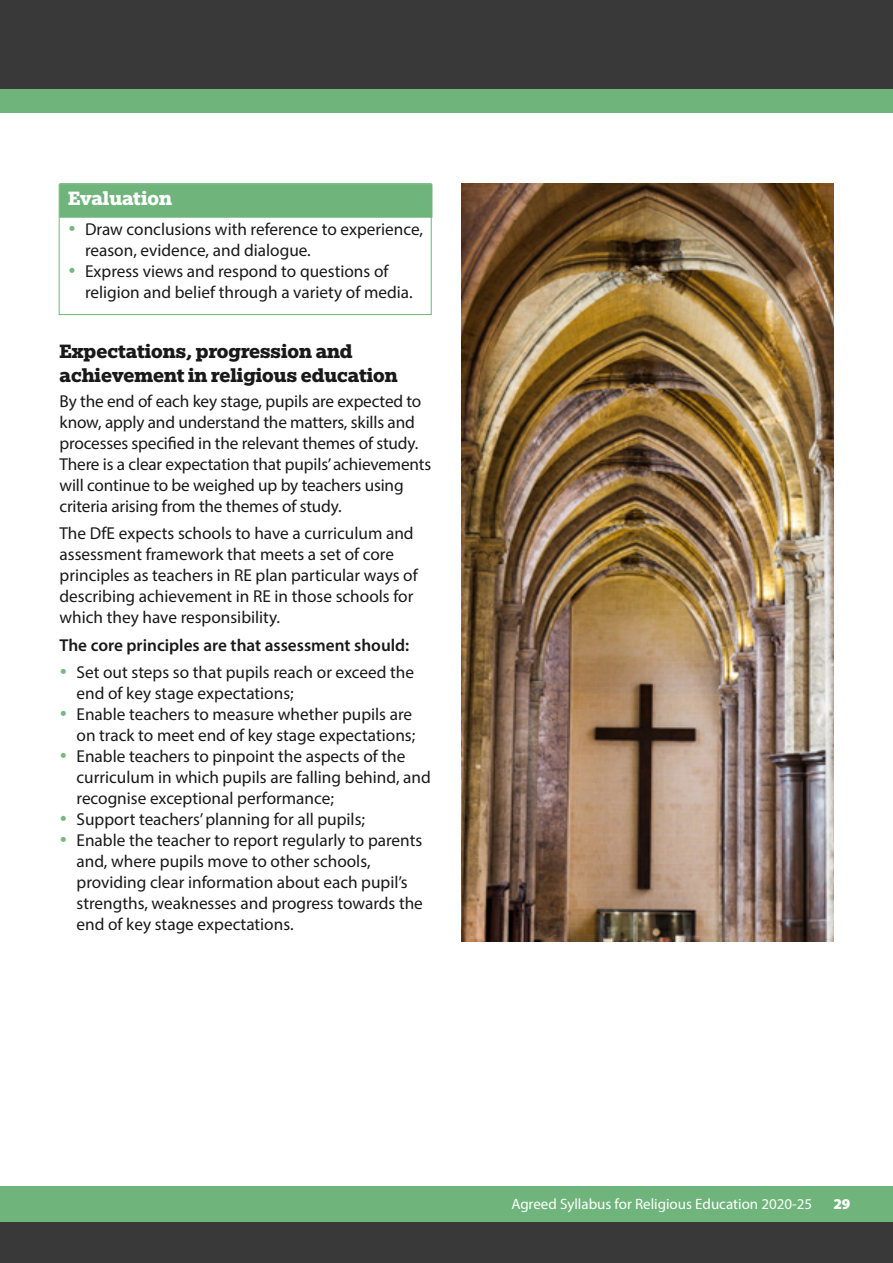
<style>
.page{position:relative;width:893px;height:1263px;background:#fff}
.page>*{position:absolute;margin:0;border:0;box-sizing:border-box;transform-origin:0 0}
.Egyptian_Slate_H4{font:700 21px/24px "Egyptian Slate Pro";color:#191919}
.table_heads_rules{font:700 21px "Egyptian Slate Pro";color:#fff}
.Myriad_Body_Text_P{font:17.25px/21px "Myriad Pro";color:#191919}
.Myriad_Body_Text_P-2{font:600 17.25px "Myriad Pro";color:#191919}
.t1{font:15px "Myriad Pro";color:#fff}
.t2{font:900 15px "Myriad Pro";letter-spacing:-.02em;color:#fff}
.s1{color:#77b780}
.s2{font-weight:400;color:#a5cca8}
.s3{font-weight:400}
</style>
<div class="page">
<div style="left:0;top:1222px;width:893px;height:41px;background:#393939"></div>
<div style="left:0;top:1186px;width:893px;height:36px;background:#6fb47b"></div>
<div style="left:0;top:87px;width:893px;height:26px;background:#6fb47b"></div>
<div style="left:0;top:0;width:893px;height:88px;background:#393939"></div>
<div style="left:59px;top:184px;width:373px;height:131px;background:#fff;border:1px solid #6fb47b"></div>
<div style="left:60px;top:184px;width:372px;height:34px;background:#6fb47b;border:1px solid #6fb47b"></div>
<hr style="left:60px;top:183px;width:372px;height:1px;background:#6fb47b">
<hr style="left:60px;top:214px;width:372px;height:1px;background:#6fb47b">
<img style="left:461px;top:183px;width:372px;height:758px">
<p class="table_heads_rules" style="left:68px;top:187px;width:106px">Evaluation</p>
<p class="Myriad_Body_Text_P" style="left:85px;top:218px;width:340px;text-indent:-17px"><span class="s1">•</span> Draw conclusions with reference to experience, reason, evidence, and dialogue.</p>
<p class="Myriad_Body_Text_P" style="left:85px;top:260px;width:329px;text-indent:-17px"><span class="s1">•</span> Express views and respond to questions of religion and belief through a variety of media.</p>
<h3 class="Egyptian_Slate_H4" style="left:60px;top:339px;width:340px">Expectations, progression and achievement in religious education</h3>
<p class="Myriad_Body_Text_P" style="left:60px;top:390px;width:373px">By the end of each key stage, pupils are expected to know, apply and understand the matters, skills and processes specified in the relevant themes of study.<br>There is a clear expectation that pupils’ achievements will continue to be weighed up by teachers using criteria arising from the themes of study.</p>
<p class="Myriad_Body_Text_P" style="left:60px;top:523px;width:360px">The DfE expects schools to have a curriculum and assessment framework that meets a set of core principles as teachers in RE plan particular ways of describing achievement in RE in those schools for which they have responsibility.</p>
<p class="Myriad_Body_Text_P-2" style="left:60px;top:634px;width:351px">The core principles are that assessment should:</p>
<p class="Myriad_Body_Text_P" style="left:77px;top:661px;width:339px;text-indent:-17px"><span class="s1">•</span> Set out steps so that pupils reach or exceed the end of key stage expectations;</p>
<p class="Myriad_Body_Text_P" style="left:60px;top:703px;width:357px;text-align:right"><span class="s1">•</span> Enable teachers to measure whether pupils are on track to meet end of key stage expectations;</p>
<p class="Myriad_Body_Text_P" style="left:77px;top:745px;width:356px;text-indent:-17px"><span class="s1">•</span> Enable teachers to pinpoint the aspects of the curriculum in which pupils are falling behind, and recognise exceptional performance;</p>
<p class="Myriad_Body_Text_P" style="left:60px;top:808px;width:307px"><span class="s1">•</span> Support teachers’ planning for all pupils;</p>
<p class="Myriad_Body_Text_P" style="left:77px;top:829px;width:348px;text-indent:-17px"><span class="s1">•</span> Enable the teacher to report regularly to parents and, where pupils move to other schools, providing clear information about each pupil’s strengths, weaknesses and progress towards the end of key stage expectations.</p>
<p class="t2" style="left:682px;top:1194px;width:131px">Title here <span class="s2">|</span> <span class="s3">Strapline</span></p>
<p class="t2" style="left:833px;top:1194px;width:19px">29</p>
<p class="t1" style="left:511px;top:1195px;width:302px">Agreed Syllabus for Religious Education 2020-25</p>
</div>
